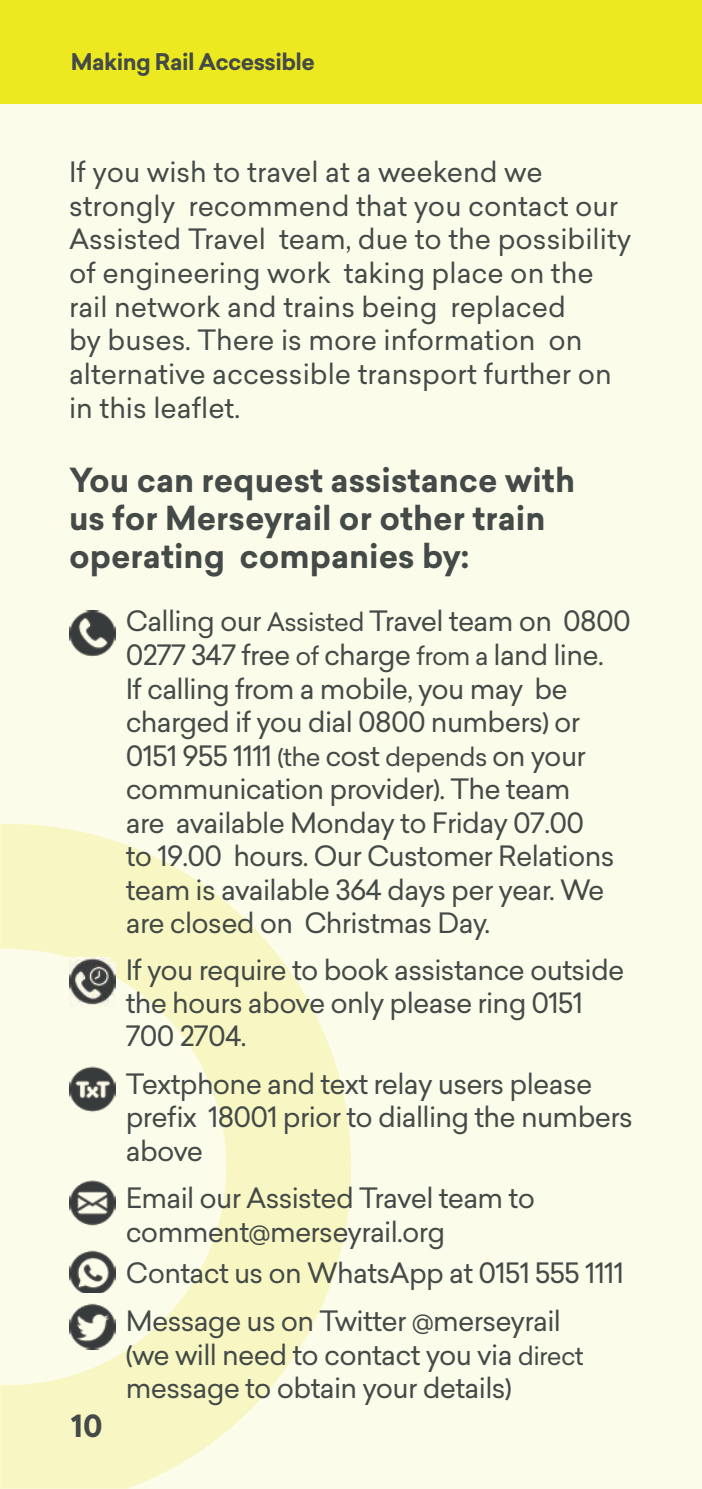
<style>
.page{position:relative;width:702px;height:1489px;background:#fff}
.page>*{position:absolute;margin:0;border:0;box-sizing:border-box;transform-origin:0 0}
.Paragraph_Style1{font:700 32.5px/38.2px "Sailec";color:#434a47}
.Paragraph_Style1-2{font:700 30px "Sailec";color:#434a47}
.Paragraph_Style1-3{font:27.5px/33.5px "Sailec";letter-spacing:-.025em;color:#434a47}
.Paragraph_Style3{font:27.5px/33.5px "Sailec";letter-spacing:-.025em;color:#434a47}
.Paragraph_Style1-4{font:27.5px/33.8px "Sailec";color:#434a47}
.Paragraph_Style1-5{font:700 22.5px "Sailec";letter-spacing:-.025em;color:#434a47}
.s1{font-size:25px}
</style>
<div class="page">
<div style="left:0;top:103px;width:702px;height:1385px;background:#fcfceb"></div>
<svg style="left:0;top:824px;width:351px;height:664px"></svg>
<div style="left:0;top:0;width:702px;height:103px;background:#ede921"></div>
<img style="left:70px;top:610px;width:45px;height:47px">
<img style="left:70px;top:957px;width:45px;height:51px">
<svg style="left:110px;top:957px;width:5px;height:4px"></svg>
<img style="left:70px;top:1057px;width:45px;height:58px">
<img style="left:70px;top:1179px;width:45px;height:50px">
<img style="left:70px;top:1250px;width:45px;height:43px">
<img style="left:70px;top:1293px;width:45px;height:56px">
<p class="Paragraph_Style1-5" style="left:71px;top:46px;width:246px">Making Rail Accessible</p>
<p class="Paragraph_Style1-4" style="left:69px;top:155px;width:564px">If you wish to travel at a weekend we strongly recommend that you contact our Assisted Travel team, due to the possibility of engineering work taking place on the rail network and trains being replaced<br>by buses. There is more information on alternative accessible transport further on in this leaflet.</p>
<p class="Paragraph_Style1" style="left:69px;top:461px;width:507px">You can request assistance with us for Merseyrail or other train operating companies by:</p>
<p class="Paragraph_Style3" style="left:126px;top:604px;width:506px">Calling our <span class="s1">Assisted</span> Travel team on 0800<br>0277 347 free <span class="s1">of</span> charge <span class="s1">from a</span> land line.<br>If calling from a mobile, you may be charged if you dial 0800 numbers) or 0151 955 1111 <span class="s1">(the</span> cost <span class="s1">depends</span> on your communication provider). The team<br>are available Monday to Friday 07.00<br>to 19.00 hours. Our Customer Relations team is available 364 days per year. We are closed on Christmas Day.</p>
<p class="Paragraph_Style1-3" style="left:126px;top:953px;width:500px;line-height:32.8px">If you require to book assistance outside the hours above only please ring 0151<br>700 2704.</p>
<p class="Paragraph_Style1-3" style="left:126px;top:1066px;width:508px">Textphone and text relay users please prefix 18001 prior to dialling the numbers above</p>
<p class="Paragraph_Style1-3" style="left:126px;top:1181px;width:411px">Email our Assisted Travel team to comment@merseyrail.org</p>
<p class="Paragraph_Style1-3" style="left:126px;top:1255px;width:499px">Contact us on WhatsApp at 0151 555 1111</p>
<p class="Paragraph_Style1-3" style="left:126px;top:1303px;width:459px">Message us on Twitter @merseyrail (we will need to contact you via <span class="s1">direct </span>message to obtain your details)</p>
<p class="Paragraph_Style1-2" style="left:71px;top:1404px;width:33px">10</p>
</div>
